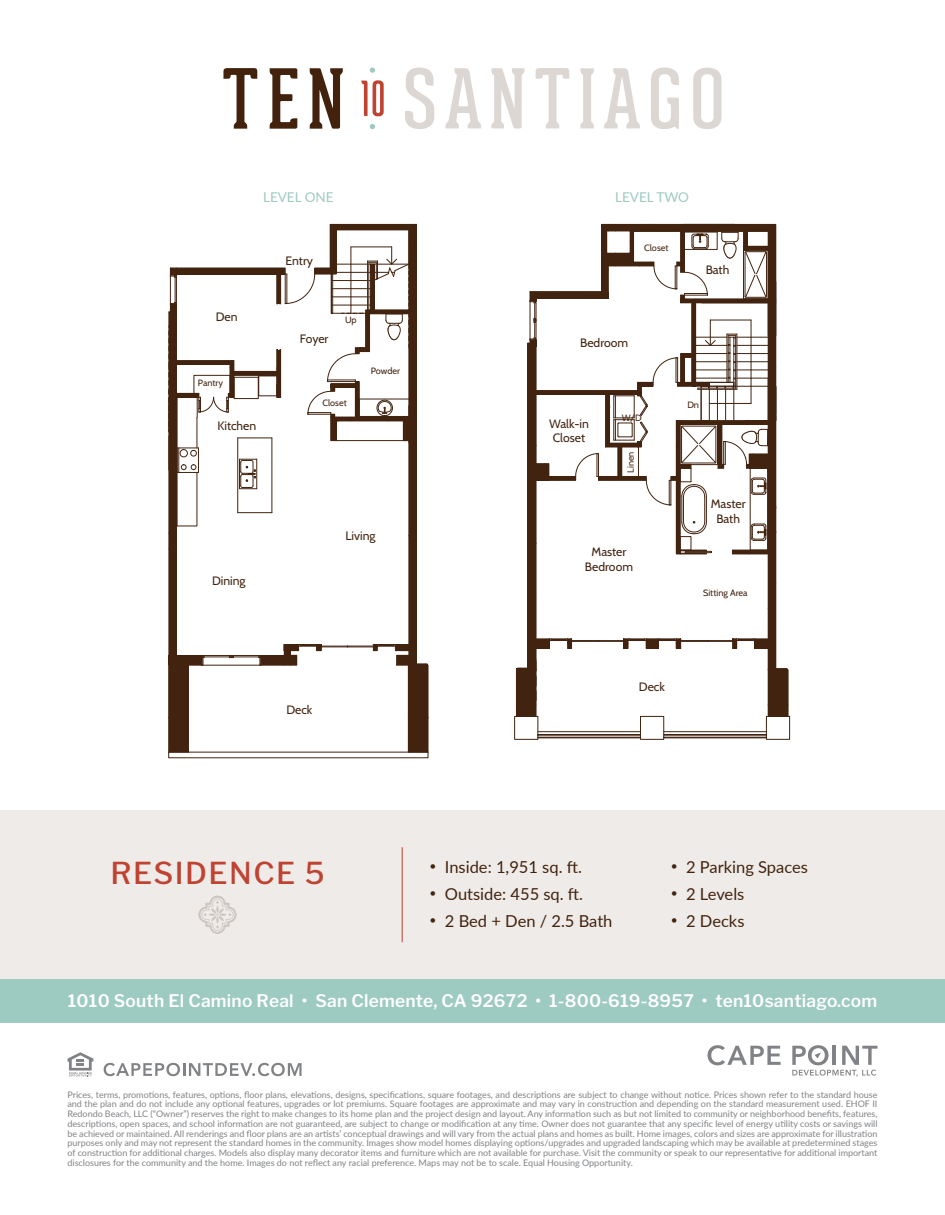
<style>
.page{position:relative;width:945px;height:1215px;background:#fff}
.page>*{position:absolute;margin:0;border:0;box-sizing:border-box;transform-origin:0 0}
.t1{font:500 30px "Libre Franklin";letter-spacing:.05em;color:#c04332}
.t2{font:600 17.25px "Libre Franklin";letter-spacing:.015em;color:#fff}
.t3{font:16.5px "Lato";color:#43240e}
.t4{font:13.5px "Lato";color:#9dcac1}
.t5{font:12.15px/14.5px "Cabin";color:#412310;text-align:center}
.t6{font:9.15px "Cabin";color:#412310}
.t7{font:9px/9.8px "Lato";color:#808285;text-align:justify}
</style>
<div class="page">
<div style="left:0;top:810px;width:945px;height:169px;background:#eeebe9"></div>
<div style="left:0;top:979px;width:945px;height:44px;background:#9dcac1"></div>
<svg style="left:68px;top:1052px;width:25px;height:25px"></svg>
<svg style="left:104px;top:1063px;width:198px;height:13px"></svg>
<svg style="left:708px;top:1045px;width:73px;height:20px"></svg>
<svg style="left:792px;top:1045px;width:85px;height:32px"></svg>
<svg style="left:405px;top:68px;width:29px;height:61px"></svg>
<svg style="left:445px;top:68px;width:36px;height:60px"></svg>
<svg style="left:491px;top:68px;width:33px;height:60px"></svg>
<svg style="left:536px;top:68px;width:33px;height:60px"></svg>
<svg style="left:580px;top:68px;width:14px;height:60px"></svg>
<svg style="left:604px;top:68px;width:36px;height:60px"></svg>
<svg style="left:651px;top:68px;width:28px;height:61px"></svg>
<svg style="left:693px;top:68px;width:29px;height:61px"></svg>
<svg style="left:361px;top:80px;width:23px;height:36px"></svg>
<svg style="left:370px;top:68px;width:5px;height:5px"></svg>
<svg style="left:370px;top:124px;width:5px;height:5px"></svg>
<svg style="left:223px;top:68px;width:34px;height:61px"></svg>
<svg style="left:270px;top:68px;width:27px;height:61px"></svg>
<svg style="left:310px;top:68px;width:33px;height:61px"></svg>
<svg style="left:199px;top:896px;width:37px;height:38px"></svg>
<hr style="left:402px;top:847px;width:1px;height:95px;background:#c04332">
<hr style="left:168px;top:718px;width:1px;height:34px;background:#412310">
<hr style="left:188px;top:718px;width:1px;height:34px;background:#412310">
<hr style="left:428px;top:718px;width:1px;height:34px;background:#412310">
<div style="left:169px;top:656px;width:19px;height:96px;background:#412310"></div>
<div style="left:408px;top:664px;width:20px;height:88px;background:#412310"></div>
<svg style="left:168px;top:224px;width:260px;height:494px"></svg>
<hr style="left:366px;top:310px;width:4px;height:39px;background:#412310">
<hr style="left:367px;top:310px;width:42px;height:4px;background:#412310">
<hr style="left:371px;top:264px;width:3px;height:48px;background:#412310">
<div style="left:330px;top:224px;width:83px;height:6px;background:#412310"></div>
<div style="left:330px;top:224px;width:6px;height:50px;background:#412310"></div>
<div style="left:315px;top:268px;width:20px;height:6px;background:#412310"></div>
<hr style="left:536px;top:480px;width:1px;height:159px;background:#412310">
<hr style="left:776px;top:531px;width:1px;height:138px;background:#412310">
<hr style="left:538px;top:734px;width:103px;height:1px;background:#412310">
<hr style="left:538px;top:736px;width:103px;height:1px;background:#412310">
<hr style="left:664px;top:734px;width:102px;height:1px;background:#412310">
<hr style="left:664px;top:736px;width:102px;height:1px;background:#412310">
<hr style="left:538px;top:731px;width:103px;height:1px;background:#412310">
<hr style="left:664px;top:731px;width:102px;height:1px;background:#412310">
<div style="left:640px;top:716px;width:24px;height:23px;border:1px solid #412310"></div>
<div style="left:766px;top:716px;width:24px;height:23px;border:1px solid #412310"></div>
<hr style="left:538px;top:737px;width:103px;height:1px;background:#412310">
<hr style="left:664px;top:737px;width:102px;height:1px;background:#412310">
<hr style="left:733px;top:554px;width:35px;height:1px;background:#412310">
<svg style="left:517px;top:648px;width:20px;height:57px"></svg>
<svg style="left:549px;top:639px;width:240px;height:77px"></svg>
<div style="left:514px;top:716px;width:24px;height:23px;border:1px solid #412310"></div>
<div style="left:516px;top:668px;width:20px;height:48px;background:#412310"></div>
<div style="left:768px;top:669px;width:20px;height:47px;background:#412310"></div>
<div style="left:528px;top:463px;width:8px;height:207px;background:#412310"></div>
<div style="left:532px;top:639px;width:17px;height:10px;background:#412310"></div>
<hr style="left:568px;top:639px;width:4px;height:10px;background:#412310">
<hr style="left:624px;top:639px;width:4px;height:10px;background:#412310">
<div style="left:646px;top:639px;width:12px;height:10px;background:#412310"></div>
<div style="left:676px;top:639px;width:5px;height:10px;background:#412310"></div>
<hr style="left:733px;top:639px;width:4px;height:10px;background:#412310">
<div style="left:755px;top:639px;width:21px;height:10px;background:#412310"></div>
<div style="left:768px;top:309px;width:8px;height:363px;background:#412310"></div>
<svg style="left:528px;top:224px;width:249px;height:330px"></svg>
<hr style="left:637px;top:382px;width:4px;height:14px;background:#412310">
<hr style="left:637px;top:382px;width:16px;height:4px;background:#412310">
<hr style="left:681px;top:354px;width:4px;height:32px;background:#412310">
<hr style="left:678px;top:382px;width:18px;height:4px;background:#412310">
<hr style="left:681px;top:354px;width:15px;height:3px;background:#412310">
<hr style="left:692px;top:301px;width:4px;height:85px;background:#412310">
<hr style="left:693px;top:382px;width:16px;height:4px;background:#412310">
<hr style="left:638px;top:445px;width:1px;height:33px;background:#412310">
<p class="t4" style="left:263px;top:187px;width:72px">LEVEL ONE</p>
<p class="t4" style="left:615px;top:187px;width:75px">LEVEL TWO</p>
<p class="t5" style="left:216px;top:309px;width:23px">Den</p>
<p class="t6" style="left:198px;top:378px;width:27px">Pantry</p>
<p class="t5" style="left:217px;top:418px;width:40px">Kitchen</p>
<p class="t5" style="left:286px;top:253px;width:29px">Entry</p>
<p class="t5" style="left:300px;top:331px;width:30px">Foyer</p>
<p class="t6" style="left:345px;top:314px;width:13px">Up</p>
<p class="t6" style="left:323px;top:397px;width:26px">Closet</p>
<p class="t6" style="left:371px;top:365px;width:31px">Powder</p>
<p class="t5" style="left:212px;top:573px;width:35px">Dining</p>
<p class="t5" style="left:345px;top:528px;width:32px">Living</p>
<p class="t5" style="left:286px;top:702px;width:27px">Deck</p>
<p class="t6" style="left:644px;top:242px;width:26px">Closet</p>
<p class="t5" style="left:706px;top:263px;width:25px">Bath</p>
<p class="t5" style="left:580px;top:336px;width:50px">Bedroom</p>
<p class="t5" style="left:549px;top:416px;width:41px">Walk-in<br>Closet</p>
<p class="t6" style="left:622px;top:412px;width:21px">W/D</p>
<p class="t6" style="left:625px;top:473px;width:23px;rotate:-90deg">Linen</p>
<p class="t5" style="left:585px;top:544px;width:50px">Master<br>Bedroom</p>
<p class="t6" style="left:687px;top:399px;width:13px">Dn</p>
<p class="t5" style="left:711px;top:497px;width:36px">Master<br>Bath</p>
<p class="t6" style="left:703px;top:588px;width:46px">Sitting Area</p>
<p class="t5" style="left:639px;top:679px;width:27px">Deck</p>
<p class="t1" style="left:110px;top:855px;width:216px">RESIDENCE 5</p>
<p class="t3" style="left:430px;top:855px;width:154px"><sup>•</sup> Inside: 1,951 sq. ft.</p>
<p class="t3" style="left:430px;top:882px;width:155px"><sup>•</sup> Outside: 455 sq. ft.</p>
<p class="t3" style="left:430px;top:909px;width:184px"><sup>•</sup> 2 Bed + Den / 2.5 Bath</p>
<p class="t3" style="left:671px;top:855px;width:139px"><sup>•</sup> 2 Parking Spaces</p>
<p class="t3" style="left:671px;top:882px;width:75px"><sup>•</sup> 2 Levels</p>
<p class="t3" style="left:671px;top:909px;width:75px"><sup>•</sup> 2 Decks</p>
<p class="t2" style="left:68px;top:991px;width:811px">1010 South El Camino Real • San Clemente, CA 92672 • 1-800-619-8957 • ten10santiago.com</p>
<p class="t7" style="left:68px;top:1089px;width:812px">Prices, terms, promotions, features, options, floor plans, elevations, designs, specifications, square footages, and descriptions are subject to change without notice. Prices shown refer to the standard house and the plan and do not include any optional features, upgrades or lot premiums. Square footages are approximate and may vary in construction and depending on the standard measurement used. EHOF II Redondo Beach, LLC (“Owner”) reserves the right to make changes to its home plan and the project design and layout. Any information such as but not limited to community or neighborhood benefits, features, descriptions, open spaces, and school information are not guaranteed, are subject to change or modification at any time. Owner does not guarantee that any specific level of energy utility costs or savings will be achieved or maintained. All renderings and floor plans are an artists’ conceptual drawings and will vary from the actual plans and homes as built. Home images, colors and sizes are approximate for illustration purposes only and may not represent the standard homes in the community. Images show model homes displaying options/upgrades and upgraded landscaping which may be available at predetermined stages of construction for additional charges. Models also display many decorator items and furniture which are not available for purchase. Visit the community or speak to our representative for additional important disclosures for the community and the home. Images do not reflect any racial preference. Maps may not be to scale. Equal Housing Opportunity.</p>
</div>
